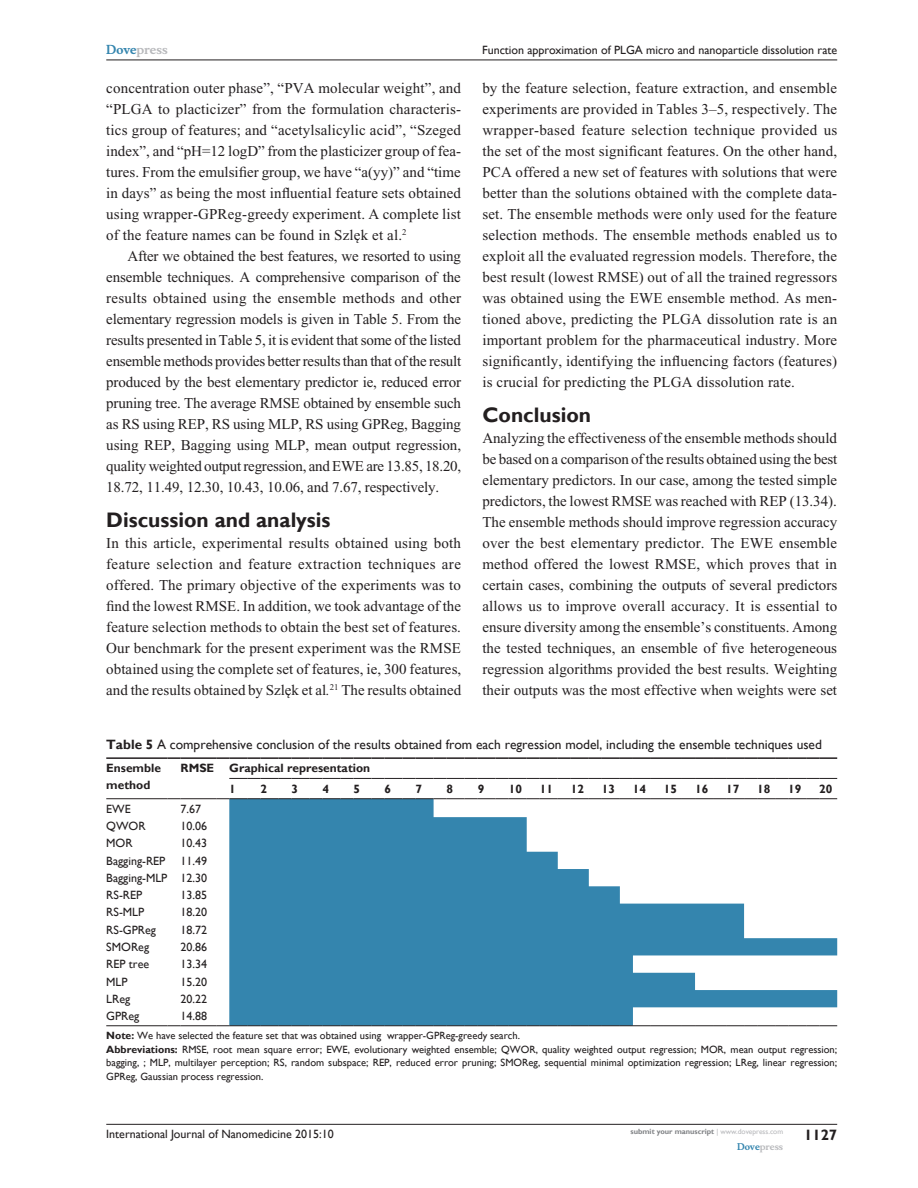
<style>
.page{position:relative;width:918px;height:1188px;background:#fff}
.page>*{position:absolute;margin:0;border:0;box-sizing:border-box;transform-origin:0 0}
.t1{font:700 21px "Gill Sans";color:#231f20}
.t2{font:15px/21px "Times New Roman";color:#231f20;text-align:justify}
.t3{font:700 15px "Gill Sans";color:#231f20}
.t4{font:13.5px "Gill Sans";color:#231f20}
.t5{font:12px/17.2px "Gill Sans";color:#231f20;text-align:justify}
.t6{font:700 12px/16.5px "Gill Sans";color:#231f20}
.t7{font:700 12px "Musee";color:#b8b9bc}
.t8{font:10.5px/13.5px "Gill Sans";color:#231f20}
.t9{font:700 9px "Musee";color:#b8b9bc}
.t10{font:700 7.5px "Gill Sans";color:#808285}
.s1{color:#3485ae}
.s2{font-style:inherit}
.s3{font-style:italic}
.s4{font-weight:700}
.s5{font-weight:400;color:#b8b9bc}
</style>
<div class="page">
<hr style="left:106px;top:1124px;width:731px;height:1px;background:#231f20">
<hr style="left:106px;top:60px;width:731px;height:1px;background:#231f20">
<svg style="left:229px;top:799px;width:608px;height:226px;fill:#3485ae"></svg>
<svg style="left:229px;top:778px;width:608px;height:1px"></svg>
<hr style="left:106px;top:757px;width:62px;height:2px;background:#231f20">
<svg style="left:168px;top:757px;width:13px;height:2px"></svg>
<hr style="left:181px;top:757px;width:35px;height:2px;background:#231f20">
<svg style="left:216px;top:757px;width:621px;height:2px"></svg>
<hr style="left:106px;top:798px;width:62px;height:1px;background:#231f20">
<svg style="left:168px;top:798px;width:13px;height:1px"></svg>
<hr style="left:181px;top:798px;width:35px;height:1px;background:#231f20">
<svg style="left:216px;top:798px;width:621px;height:1px"></svg>
<hr style="left:106px;top:1025px;width:62px;height:1px;background:#231f20">
<svg style="left:168px;top:1025px;width:13px;height:1px"></svg>
<hr style="left:181px;top:1025px;width:35px;height:1px;background:#231f20">
<svg style="left:216px;top:1025px;width:621px;height:1px"></svg>
<p class="t7" style="left:106px;top:43px;width:63px"><span class="s1">Dove</span>press</p>
<p class="t2" style="left:106px;top:77px;width:356px">concentration outer phase”, “PVA molecular weight”, and “PLGA to placticizer” from the formulation characteris&shy;tics group of features; and “acetylsalicylic acid”, “Szeged index”, and “pH=12 logD” from the plasticizer group of fea&shy;tures. From the emulsifier group, we have “a(yy)” and “time in days” as being the most influential feature sets obtained using wrapper-GPReg-greedy experiment. A complete list of the feature names can be found in Szl<span class="s2">ę</span>k et al.<sup>2</sup></p>
<p class="t2" style="left:106px;top:245px;width:357px;text-indent:21px">After we obtained the best features, we resorted to using ensemble techniques. A comprehensive comparison of the results obtained using the ensemble methods and other elementary regression models is given in Table 5. From the results presented in Table 5, it is evident that some of the listed ensemble methods provides better results than that of the result produced by the best elementary predictor ie, reduced error pruning tree. The average RMSE obtained by ensemble such as RS using REP, RS using MLP, RS using GPReg, Bagging using REP, b agging using MLP, mean output regression, quality weighted output regression, and EWE are 13.85, 18.20, 18.72, 11.49, 12.30, 10.43, 10.06, and 7.67, respectively.</p>
<h1 class="t1" style="left:106px;top:507px;width:226px">Discussion and analysis</h1>
<p class="t2" style="left:106px;top:532px;width:357px">In this article, experimental results obtained using both feature selection and feature extraction techniques are offered. The primary objective of the experiments was to find the lowest RMSE. In addition, we took advantage of the feature selection methods to obtain the best set of features.<br>Our benchmark for the present experiment was the RMSE obtained using the complete set of features, ie, 300 features, and the results obtained by Szl<span class="s2">ę</span>k et al<span class="s3">.</span><sup>21</sup> The results obtained</p>
<p class="t5" style="left:482px;top:42px;width:147px">Function approximation of PLGA</p>
<p class="t5" style="left:646px;top:42px;width:193px">micro and nanoparticle dissolution rate</p>
<p class="t2" style="left:482px;top:77px;width:357px">by the feature selection, feature extraction, and ensemble experiments are provided in Tables 3–5, respectively. The wrapper-based feature selection technique provided us the set of the most significant features. On the other hand, PCA offered a new set of features with solutions that were better than the solutions obtained with the complete data&shy;set. The ensemble methods were only used for the feature selection methods. The ensemble methods enabled us to exploit all the evaluated regression models. Therefore, the best result (lowest RMSE) out of all the trained regressors was obtained using the EWE ensemble method. As men&shy;tioned above, predicting the PLGA dissolution rate is an important problem for the pharmaceutical industry. More significantly, identifying the influencing factors (features) is crucial for predicting the PLGA dissolution rate.</p>
<h1 class="t1" style="left:482px;top:402px;width:110px">Conclusion</h1>
<p class="t2" style="left:482px;top:427px;width:357px">Analyzing the effectiveness of the ensemble methods should be based on a comparison of the results obtained using the best elementary predictors. In our case, among the tested simple predictors, the lowest RMSE was reached with REP (13.34).<br>The ensemble methods should improve regression accuracy over the best elementary predictor. The EWE ensemble method offered the lowest RMSE, which proves that in certain cases, combining the outputs of several predictors allows us to improve overall accuracy. It is essential to ensure diversity among the ensemble’s constituents. Among the tested techniques, an ensemble of five heterogeneous regression algorithms provided the best results. Weighting their outputs was the most effective when weights were set</p>
<p class="t4" style="left:106px;top:737px;width:717px"><span class="s4">Table 5</span> A comprehensive conclusion of the results obtained from each regression model, including the ensemble techniques used</p>
<p class="t6" style="left:106px;top:760px;width:56px">Ensemble method</p>
<p class="t6" style="left:181px;top:760px;width:35px">RMSE</p>
<p class="t6" style="left:229px;top:759px;width:142px;line-height:20.2px">Graphical representation<br>1</p>
<p class="t6" style="left:260px;top:781px;width:8px">2</p>
<p class="t6" style="left:291px;top:781px;width:8px">3</p>
<p class="t6" style="left:322px;top:781px;width:8px">4</p>
<p class="t6" style="left:354px;top:781px;width:8px">5</p>
<p class="t6" style="left:385px;top:781px;width:8px">6</p>
<p class="t6" style="left:416px;top:781px;width:8px">7</p>
<p class="t6" style="left:447px;top:781px;width:8px">8</p>
<p class="t6" style="left:478px;top:781px;width:8px">9</p>
<p class="t6" style="left:509px;top:781px;width:15px">10</p>
<p class="t6" style="left:540px;top:781px;width:15px">11</p>
<p class="t6" style="left:571px;top:781px;width:15px">12</p>
<p class="t6" style="left:602px;top:781px;width:15px">13</p>
<p class="t6" style="left:633px;top:781px;width:15px">14</p>
<p class="t6" style="left:664px;top:781px;width:15px">15</p>
<p class="t6" style="left:695px;top:781px;width:15px">16</p>
<p class="t6" style="left:726px;top:781px;width:15px">17</p>
<p class="t6" style="left:757px;top:781px;width:15px">18</p>
<p class="t6" style="left:788px;top:781px;width:15px">19</p>
<p class="t6" style="left:819px;top:781px;width:15px">20</p>
<p class="t5" style="left:106px;top:801px;width:25px">EWE</p>
<p class="t5" style="left:181px;top:801px;width:22px">7.67</p>
<p class="t5" style="left:106px;top:817px;width:40px">QWOR</p>
<p class="t5" style="left:181px;top:817px;width:28px">10.06</p>
<p class="t5" style="left:106px;top:835px;width:27px">MOR</p>
<p class="t5" style="left:181px;top:835px;width:28px">10.43</p>
<p class="t5" style="left:106px;top:852px;width:61px">Bagging-RE P</p>
<p class="t5" style="left:106px;top:852px;width:103px;text-indent:74px">11.49<br>Bagging-MLP 12.30<br>RS-REP</p>
<p class="t5" style="left:181px;top:887px;width:28px">13.85</p>
<p class="t5" style="left:106px;top:904px;width:39px">RS-MLP</p>
<p class="t5" style="left:181px;top:904px;width:28px">18.20</p>
<p class="t5" style="left:106px;top:921px;width:51px">RS-GPReg</p>
<p class="t5" style="left:181px;top:921px;width:28px">18.72</p>
<p class="t5" style="left:106px;top:939px;width:44px">SMOReg</p>
<p class="t5" style="left:181px;top:939px;width:28px">20.86</p>
<p class="t5" style="left:106px;top:956px;width:44px">REP tree</p>
<p class="t5" style="left:181px;top:956px;width:28px">13.34</p>
<p class="t5" style="left:106px;top:973px;width:23px">MLP</p>
<p class="t5" style="left:181px;top:973px;width:28px">15.20</p>
<p class="t5" style="left:106px;top:990px;width:25px">LReg</p>
<p class="t5" style="left:181px;top:990px;width:28px">20.22</p>
<p class="t5" style="left:106px;top:1007px;width:35px">GPReg</p>
<p class="t5" style="left:181px;top:1007px;width:28px">14.88</p>
<p class="t8" style="left:106px;top:1029px;width:732px"><span class="s4">Note:</span> We have selected the feature set that was obtained using wrapper-GPReg-greedy search.<br><span class="s4">Abbreviations:</span> RMSE, root mean square error; EWE, evolutionary weighted ensemble; QWOR, quality weighted output regression; MOR, mean output regression; bagging, ; MLP, multilayer perception; RS, random subspace; REP, reduced error pruning; SMOReg, sequential minimal optimization regression; LReg, linear regression; GPReg, Gaussian process regression.</p>
<p class="t5" style="left:106px;top:1125px;width:229px">International Journal of Nanomedicine 2015:10</p>
<p class="t10" style="left:631px;top:1127px;width:154px">submit your manuscript <span class="s5">| www.dovepress.com</span></p>
<p class="t9" style="left:737px;top:1141px;width:48px"><span class="s1">Dove</span>press</p>
<p class="t3" style="left:804px;top:1126px;width:35px">1127</p>
</div>
